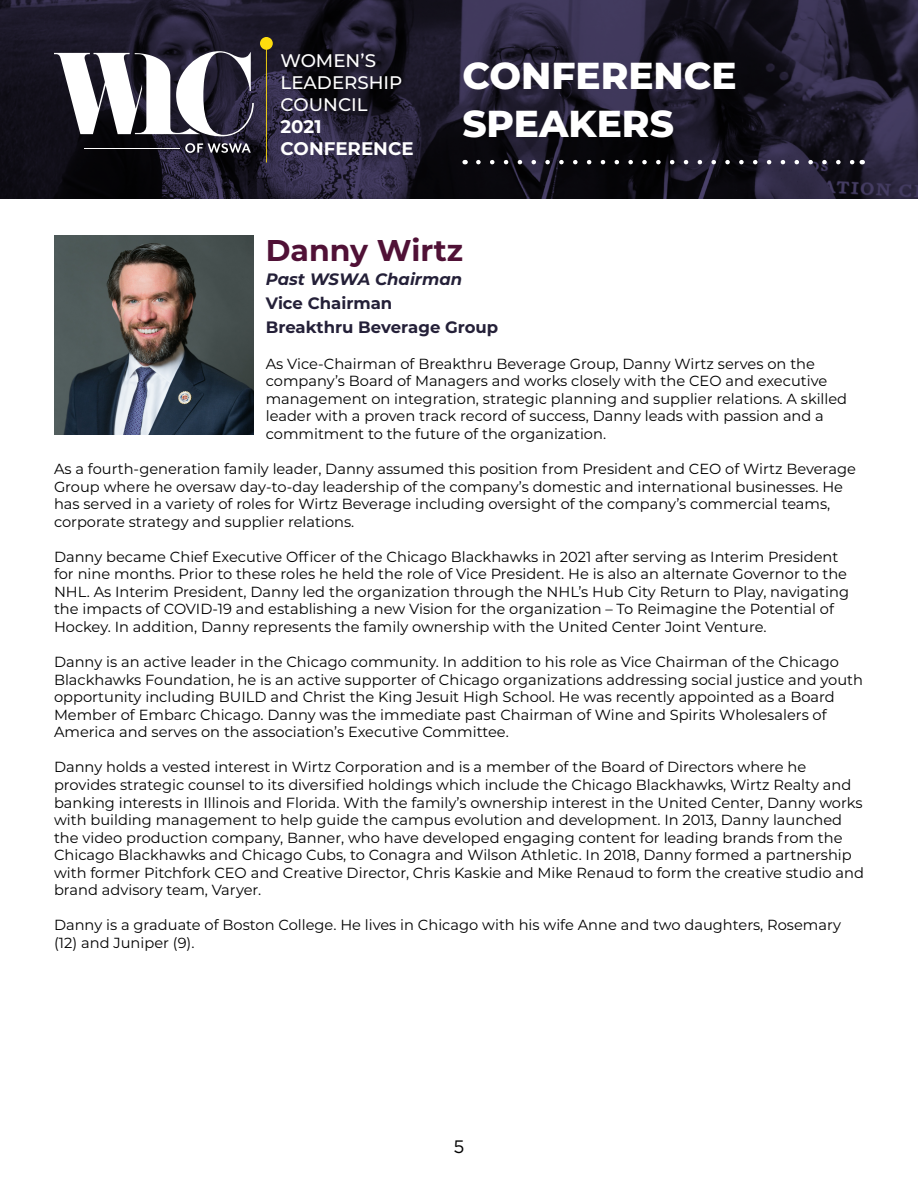
<style>
.page{position:relative;width:918px;height:1188px;background:#fff}
.page>*{position:absolute;margin:0;border:0;box-sizing:border-box;transform-origin:0 0}
.t1{font:800 37.5px/48px "Montserrat";color:#fff}
.t2{font:700 30px "Montserrat";color:#501136}
.t3{font:500 18.3px/21.9px "Montserrat";color:#fff}
.t4{font:700 18.3px/21.9px "Montserrat";color:#fff}
.t5{font:18px "Gotham";color:#000}
.t6{font:700 16.5px/24px "Montserrat";color:#242038}
.t7{font:italic 700 16.5px "Montserrat";color:#242038}
.t8{font:14.7px/17.5px "Montserrat";color:#000}
</style>
<div class="page">
<img style="left:0;top:0;width:918px;height:199px">
<hr style="left:85px;top:148px;width:95px;height:1px;background:#fff">
<svg style="left:54px;top:51px;width:200px;height:85px"></svg>
<svg style="left:185px;top:143px;width:66px;height:10px"></svg>
<div style="left:260px;top:37px;width:13px;height:13px;background:#fedd0e;border-radius:6px"></div>
<svg style="left:478px;top:160px;width:377px;height:4px"></svg>
<img style="left:54px;top:235px;width:200px;height:200px">
<p class="t3" style="left:281px;top:49px;width:123px">WOMEN’S<br>LEADERSHIP<br>COUNCIL</p>
<p class="t4" style="left:281px;top:115px;width:135px">2021<br>CONFERENCE</p>
<h1 class="t1" style="left:462px;top:50px;width:276px">CONFERENCE<br>SPEAKERS</h1>
<h2 class="t2" style="left:266px;top:229px;width:199px">Danny Wirtz</h2>
<p class="t7" style="left:266px;top:267px;width:198px">Past WSWA Chairman</p>
<p class="t6" style="left:266px;top:291px;width:234px">Vice Chairman<br>Breakthru Beverage Group</p>
<p class="t8" style="left:266px;top:354px;width:583px">As Vice-Chairman of Breakthru Beverage Group, Danny Wirtz serves on the company’s Board of Managers and works closely with the CEO and executive management on integration, strategic planning and supplier relations. A skilled leader with a proven track record of success, Danny leads with passion and a commitment to the future of the organization.</p>
<p class="t8" style="left:54px;top:460px;width:803px">As a fourth-generation family leader, Danny assumed this position from President and CEO of Wirtz Beverage Group where he oversaw day-to-day leadership of the company’s domestic and international businesses. He has served in a variety of roles for Wirtz Beverage including oversight of the company’s commercial teams, corporate strategy and supplier relations.</p>
<p class="t8" style="left:54px;top:547px;width:797px">Danny became Chief Executive Officer of the Chicago Blackhawks in 2021 after serving as Interim President for nine months. Prior to these roles he held the role of Vice President. He is also an alternate Governor to the NHL. As Interim President, Danny led the organization through the NHL’s Hub City Return to Play, navigating the impacts of COVID-19 and establishing a new Vision for the organization – To Reimagine the Potential of Hockey. In addition, Danny represents the family ownership with the United Center Joint Venture.</p>
<p class="t8" style="left:54px;top:653px;width:811px">Danny is an active leader in the Chicago community. In addition to his role as Vice Chairman of the Chicago Blackhawks Foundation, he is an active supporter of Chicago organizations addressing social justice and youth opportunity including BUILD and Christ the King Jesuit High School. He was recently appointed as a Board Member of Embarc Chicago. Danny was the immediate past Chairman of Wine and Spirits Wholesalers of America and serves on the association’s Executive Committee.</p>
<p class="t8" style="left:54px;top:758px;width:811px">Danny holds a vested interest in Wirtz Corporation and is a member of the Board of Directors where he provides strategic counsel to its diversified holdings which include the Chicago Blackhawks, Wirtz Realty and banking interests in Illinois and Florida. With the family’s ownership interest in the United Center, Danny works with building management to help guide the campus evolution and development. In 2013, Danny launched the video production company, Banner, who have developed engaging content for leading brands from the Chicago Blackhawks and Chicago Cubs, to Conagra and Wilson Athletic. In 2018, Danny formed a partnership with former Pitchfork CEO and Creative Director, Chris Kaskie and Mike Renaud to form the creative studio and brand advisory team, Varyer.</p>
<p class="t8" style="left:54px;top:916px;width:789px">Danny is a graduate of Boston College. He lives in Chicago with his wife Anne and two daughters, Rosemary (12) and Juniper (9).</p>
<p class="t5" style="left:453px;top:1135px;width:13px">5</p>
</div>
